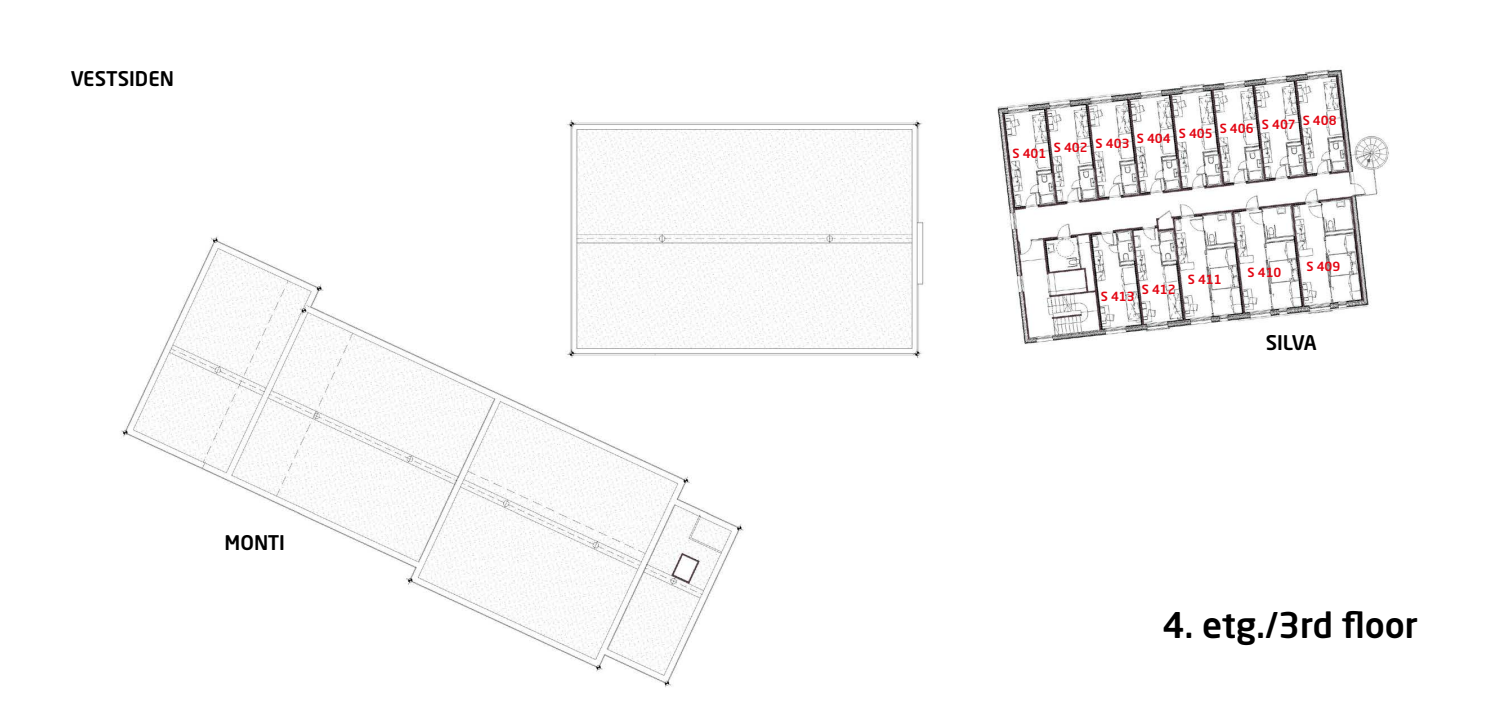
<style>
.page{position:relative;width:1489px;height:709px;background:#fff}
.page>*{position:absolute;margin:0;border:0;box-sizing:border-box;transform-origin:0 0}
.t1{font:500 35px "Neo Sans Std";color:#000}
.t2{font:500 20px "Neo Sans Std";color:#000}
.t3{font:500 12.5px "Neo Sans Std";color:#e30613}
</style>
<div class="page">
<img style="left:120px;top:69px;width:1269px;height:619px">
<h2 class="t2" style="left:71px;top:66px;width:105px">VESTSIDEN</h2>
<h2 class="t2" style="left:224px;top:530px;width:62px">MONTI</h2>
<p class="t3" style="left:1012px;top:145px;width:35px">S 401</p>
<p class="t3" style="left:1053px;top:125px;width:284px">S 402 S 403 S 404 S 405 S 406 S 407 S 408</p>
<p class="t3" style="left:1100px;top:288px;width:35px">S 413</p>
<p class="t3" style="left:1141px;top:281px;width:35px">S 412</p>
<p class="t3" style="left:1187px;top:272px;width:35px">S 411</p>
<p class="t3" style="left:1247px;top:265px;width:35px">S 410</p>
<p class="t3" style="left:1306px;top:259px;width:35px">S 409</p>
<h2 class="t2" style="left:1265px;top:330px;width:52px">SILVA</h2>
<h1 class="t1" style="left:1162px;top:603px;width:257px">4. etg./3rd floor</h1>
</div>
